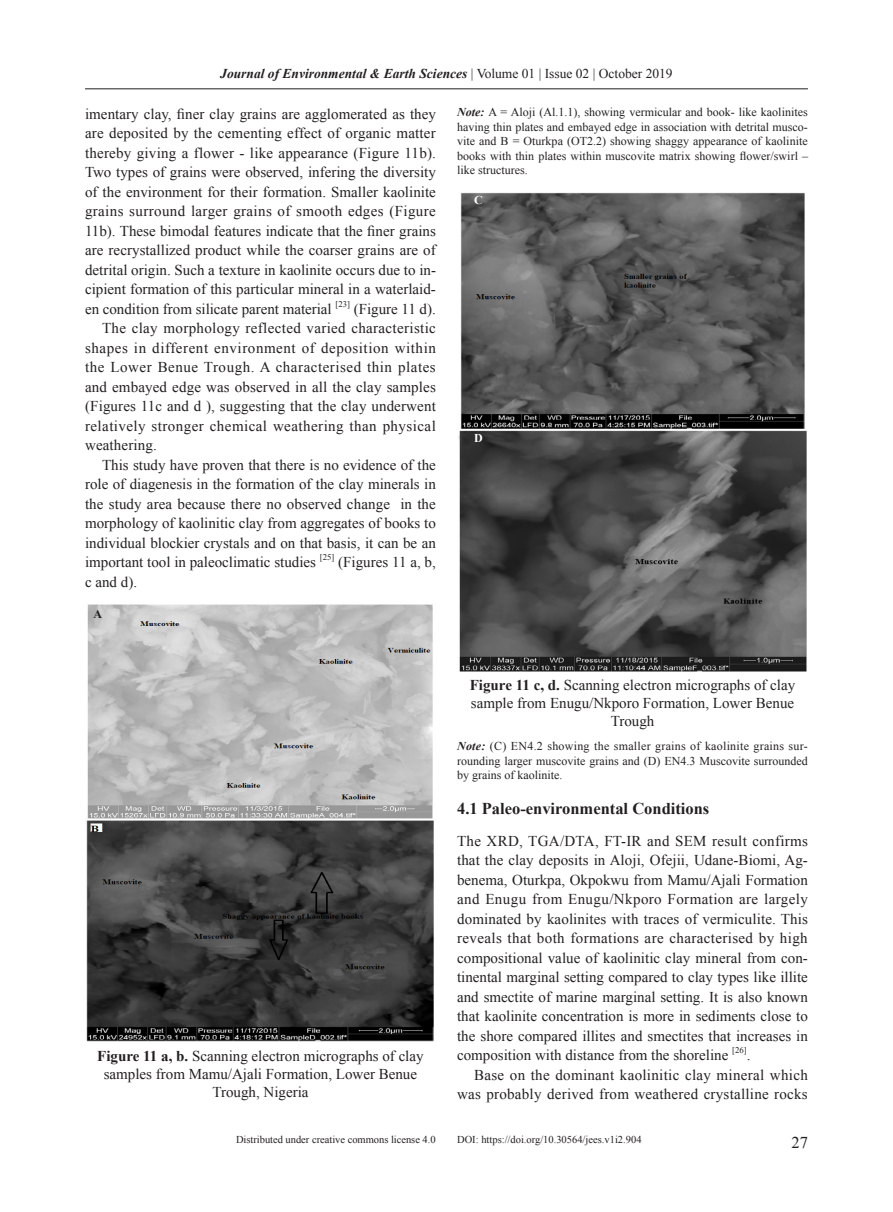
<style>
.page{position:relative;width:893px;height:1212px;background:#fff}
.page>*{position:absolute;margin:0;border:0;box-sizing:border-box;transform-origin:0 0}
.t1{font:700 16.5px "Times New Roman";color:#231f20}
.t2{font:16.5px "Times New Roman";color:#231f20}
.t3{font:15px/19.5px "Times New Roman";color:#231f20;text-align:justify}
.t4{font:15px "Times New Roman";letter-spacing:.035em;color:#231f20}
.t5{font:15px "Times New Roman";letter-spacing:.03em;color:#231f20}
.t6{font:15px "Times New Roman";letter-spacing:.025em;color:#231f20}
.t7{font:15px "Times New Roman";letter-spacing:.02em;color:#231f20}
.t8{font:italic 700 13.5px "Times New Roman";color:#231f20}
.t9{font:12px/14.4px "Times New Roman";color:#231f20;text-align:justify}
.t10{font:700 12px "Times New Roman";color:#fff}
.t11{font:700 12px "Times New Roman";color:#231f20}
.t12{font:10.5px "Times New Roman";color:#231f20}
.t13{font:8.7px "Times New Roman";color:#231f20}
.s1{font-weight:400;font-style:normal}
.s2{font-weight:700;font-style:italic}
.s3{font-weight:700}
</style>
<div class="page">
<hr style="left:85px;top:89px;width:723px;height:1px;background:#231f20">
<img style="left:87px;top:604px;width:346px;height:215px">
<img style="left:86px;top:820px;width:348px;height:222px">
<img style="left:460px;top:192px;width:345px;height:237px">
<img style="left:458px;top:430px;width:349px;height:241px">
<p class="t8" style="left:220px;top:64px;width:454px">Journal of Environmental &amp; Earth Sciences <span class="s1">| Volume 01 | Issue 02 | October 2019</span></p>
<p class="t3" style="left:85px;top:104px;width:352px">imentary clay, finer clay grains are agglomerated as they are deposited by the cementing effect of organic matter thereby giving a flower - like appearance (Figure 11b).<br>Two types of grains were observed, infering the diversity of the environment for their formation. Smaller kaolinite grains surround larger grains of smooth edges (Figure 11b). These bimodal features indicate that the finer grains are recrystallized product while the coarser grains are of detrital origin. Such a texture in kaolinite occurs due to in&shy;cipient formation of this particular mineral in a waterlaid&shy;en condition from silicate parent material</p>
<p class="t13" style="left:336px;top:298px;width:16px">[23]</p>
<p class="t3" style="left:354px;top:299px;width:83px">(Figure 11 d).</p>
<p class="t6" style="left:102px;top:318px;width:335px">The clay morphology reflected varied characteristic</p>
<p class="t4" style="left:85px;top:338px;width:352px">shapes in different environment of deposition within</p>
<p class="t4" style="left:85px;top:357px;width:352px">the Lower Benue Trough. A characterised thin plates</p>
<p class="t3" style="left:85px;top:377px;width:352px">and embayed edge was observed in all the clay samples</p>
<p class="t3" style="left:85px;top:396px;width:352px">(Figures 11c and d ), suggesting that the clay underwent</p>
<p class="t5" style="left:85px;top:416px;width:352px">relatively stronger chemical weathering than physical</p>
<p class="t3" style="left:85px;top:435px;width:73px">weathering.</p>
<p class="t3" style="left:102px;top:455px;width:335px">This study have proven that there is no evidence of the</p>
<p class="t3" style="left:85px;top:474px;width:352px">role of diagenesis in the formation of the clay minerals in</p>
<p class="t3" style="left:85px;top:494px;width:352px">the study area because there no observed change in the</p>
<p class="t3" style="left:85px;top:513px;width:352px">morphology of kaolinitic clay from aggregates of books to</p>
<p class="t3" style="left:85px;top:533px;width:352px">individual blockier crystals and on that basis, it can be an</p>
<p class="t3" style="left:85px;top:552px;width:233px">important tool in paleoclimatic studies</p>
<p class="t13" style="left:320px;top:551px;width:16px">[25]</p>
<p class="t3" style="left:338px;top:552px;width:99px">(Figures 11 a, b,</p>
<p class="t3" style="left:85px;top:572px;width:54px">c and d).</p>
<p class="t11" style="left:93px;top:606px;width:10px">A</p>
<p class="t9" style="left:457px;top:105px;width:352px"><span class="s2">Note:</span> A = Aloji (Al.1.1), showing vermicular and book- like kaolinites having thin plates and embayed edge in association with detrital musco&shy;vite and B = Oturkpa (OT2.2) showing shaggy appearance of kaolinite books with thin plates within muscovite matrix showing flower/swirl – like structures.</p>
<p class="t10" style="left:474px;top:192px;width:10px">C</p>
<p class="t10" style="left:474px;top:429px;width:10px">D</p>
<p class="t3" style="left:97px;top:1047px;width:328px;line-height:18px;text-align:center"><span class="s3">Figure 11 a, b.</span> Scanning electron micrographs of clay samples from Mamu/Ajali Formation, Lower Benue<br>Trough, Nigeria</p>
<p class="t12" style="left:236px;top:1133px;width:201px">Distributed under creative commons license 4.0</p>
<p class="t3" style="left:470px;top:676px;width:327px;line-height:18px;text-align:center"><span class="s3">Figure 11 c, d.</span> Scanning electron micrographs of clay sample from Enugu/Nkporo Formation, Lower Benue<br>Trough</p>
<p class="t9" style="left:457px;top:739px;width:352px"><span class="s2">Note:</span> (C) EN4.2 showing the smaller grains of kaolinite grains sur&shy;rounding larger muscovite grains and (D) EN4.3 Muscovite surrounded by grains of kaolinite.</p>
<p class="t1" style="left:457px;top:797px;width:254px">4.1 Paleo-environmental Conditions</p>
<p class="t3" style="left:457px;top:830px;width:352px">The XRD, TGA/DTA, FT-IR and SEM result confirms that the clay deposits in Aloji, Ofejii, Udane-Biomi, Ag&shy;benema, Oturkpa, Okpokwu from Mamu/Ajali Formation and Enugu from Enugu/Nkporo Formation are largely dominated by kaolinites with traces of vermiculite. This reveals that both formations are characterised by high compositional value of kaolinitic clay mineral from con&shy;tinental marginal setting compared to clay types like illite and smectite of marine marginal setting. It is also known that kaolinite concentration is more in sediments close to the shore compared illites and smectites that increases in composition with distance from the shoreline</p>
<p class="t13" style="left:732px;top:1044px;width:16px">[26]</p>
<p class="t3" style="left:747px;top:1045px;width:5px">.</p>
<p class="t7" style="left:474px;top:1064px;width:335px">Base on the dominant kaolinitic clay mineral which</p>
<p class="t3" style="left:457px;top:1084px;width:352px">was probably derived from weathered crystalline rocks</p>
<p class="t12" style="left:457px;top:1132px;width:186px">DOI: https://doi.org/10.30564/jees.v1i2.904</p>
<p class="t2" style="left:791px;top:1131px;width:18px">27</p>
</div>
